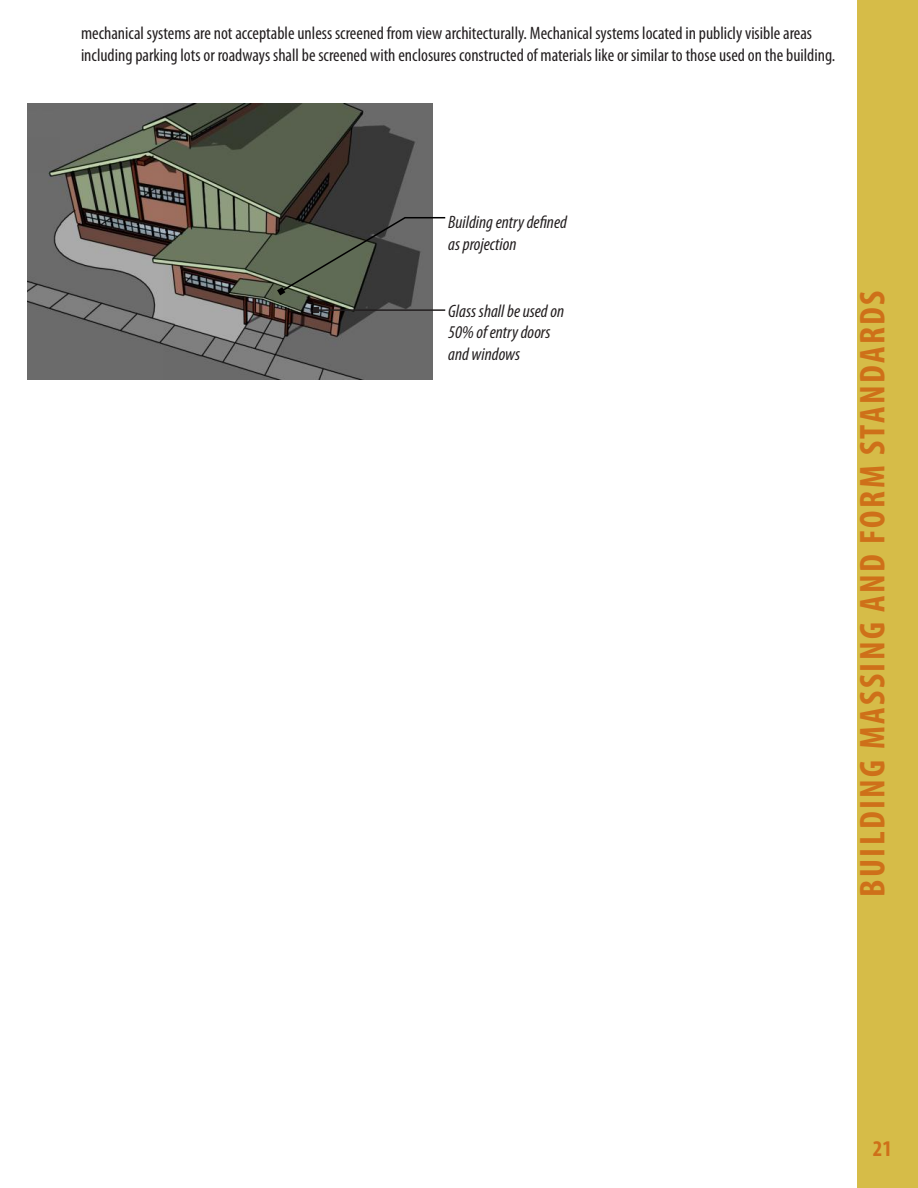
<style>
.page{position:relative;width:918px;height:1188px;background:#fff}
.page>*{position:absolute;margin:0;border:0;box-sizing:border-box;transform-origin:0 0}
.t1{font:700 condensed 36px "Myriad Pro";letter-spacing:.07em;color:#ce7019}
.t2{font:700 condensed 22.5px "Myriad Pro";color:#ce7019}
.t3{font:condensed 18px/21.6px "Myriad Pro";color:#231f20}
.t4{font:italic condensed 18px/21.6px "Myriad Pro";color:#231f20}
</style>
<div class="page">
<div style="left:858px;top:0;width:60px;height:1188px;background:#d6bc48"></div>
<img style="left:27px;top:104px;width:406px;height:275px">
<hr style="left:316px;top:309px;width:129px;height:2px;background:#231f20">
<svg style="left:313px;top:307px;width:6px;height:6px"></svg>
<svg style="left:277px;top:216px;width:169px;height:79px;background:#5c6158"></svg>
<p class="t3" style="left:81px;top:22px;width:756px">mechanical systems are not acceptable unless screened from view architecturally. Mechanical systems located in publicly visible areas including parking lots or roadways shall be screened with enclosures constructed of materials like or similar to those used on the building.</p>
<p class="t4" style="left:448px;top:211px;width:120px">Building entry defined as projection</p>
<p class="t4" style="left:448px;top:300px;width:117px">Glass shall be used on<br>50% of entry doors and windows</p>
<h1 class="t1" style="left:850px;top:897px;width:608px;rotate:-90deg">BUILDING MASSING AND FORM STANDARDS</h1>
<p class="t2" style="left:873px;top:1135px;width:21px">21</p>
</div>
